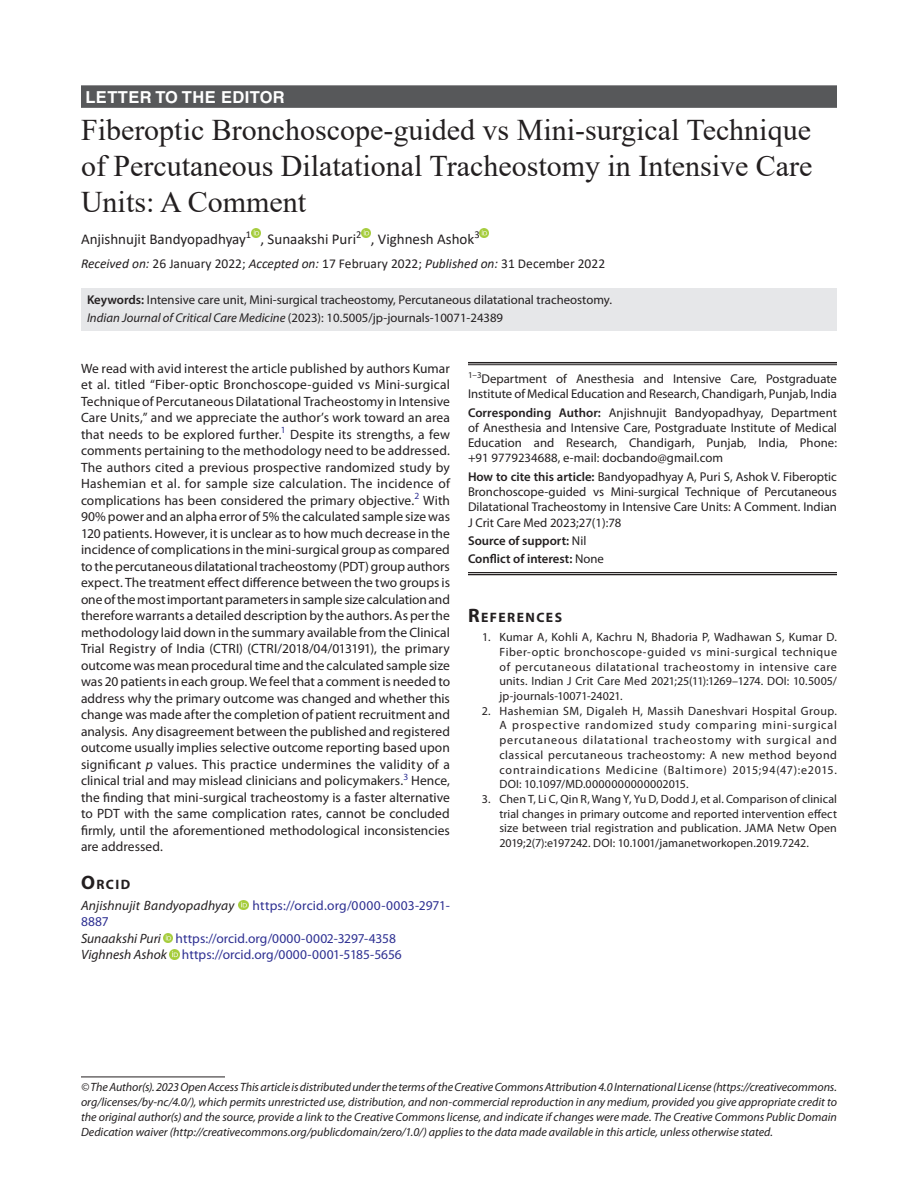
<style>
.page{position:relative;width:918px;height:1188px;background:#fff}
.page>*{position:absolute;margin:0;border:0;box-sizing:border-box;transform-origin:0 0}
.t1{font:30px/36px "Times New Roman";color:#231f20;text-align:justify}
.ArticleType{font:700 16.5px "Helvetica LT Std";letter-spacing:.025em;color:#fff}
.AuthorName{font:15px "Calibri";color:#231f20}
.Head-1{font:700 13.65px "Myriad Pro";letter-spacing:.105em;color:#231f20}
.Para-NoIndent{font:13.5px/16.5px "Myriad Pro";letter-spacing:.005em;color:#231f20;text-align:justify}
.Para-NoIndent-2{font:13.5px "Myriad Pro";letter-spacing:.005em;color:#2e3092}
.PAS_History{font:13.5px "Calibri";color:#231f20}
.Para-NoIndent-3{font:italic 13.5px "Myriad Pro";letter-spacing:.01em;color:#231f20}
.Corresponding_Author{font:12.75px/15.3px "Myriad Pro";color:#231f20;text-align:justify}
.Affiliation-first{font:12.75px/15.3px "Myriad Pro";color:#231f20}
.Keywords{font:12.75px "Myriad Pro";color:#231f20}
.JT_DOI{font:12.75px "Myriad Pro";color:#231f20}
.COI{font:600 12.75px "Myriad Pro";color:#231f20}
.Corresponding_Author-2{font:600 12.75px "Myriad Pro";color:#231f20}
.References{font:12px/14.7px "Myriad Pro";letter-spacing:.01em;color:#231f20;text-align:justify}
.FootNote{font:italic 12px/15px "Myriad Pro";color:#231f20;text-align:justify}
.s1{font-style:italic}
.s2{font-weight:600}
.s3{font-size:19.5px}
.s4{font-style:italic;color:#231f20}
.s5{font-weight:400}
</style>
<div class="page">
<div style="left:81px;top:85px;width:756px;height:23px;background:#57585a"></div>
<div style="left:81px;top:288px;width:756px;height:25px;background:#e6e7e9"></div>
<div style="left:81px;top:306px;width:756px;height:25px;background:#e6e7e9"></div>
<svg style="left:251px;top:228px;width:9px;height:10px"></svg>
<svg style="left:362px;top:228px;width:9px;height:10px"></svg>
<svg style="left:480px;top:228px;width:9px;height:10px"></svg>
<svg style="left:239px;top:900px;width:9px;height:10px"></svg>
<svg style="left:164px;top:933px;width:9px;height:10px"></svg>
<svg style="left:170px;top:950px;width:9px;height:9px"></svg>
<hr style="left:81px;top:1077px;width:144px;height:1px;background:#231f20">
<hr style="left:468px;top:362px;width:369px;height:1px;background:#231f20">
<hr style="left:468px;top:364px;width:369px;height:1px;background:#231f20">
<hr style="left:468px;top:572px;width:369px;height:1px;background:#231f20">
<hr style="left:468px;top:574px;width:369px;height:1px;background:#231f20">
<p class="ArticleType" style="left:86px;top:87px;width:201px">LETTER TO THE EDITOR</p>
<p class="t1" style="left:81px;top:111px;width:733px">Fiberoptic Bronchoscope-guided vs Mini-surgical Technique of Percutaneous Dilatational Tracheostomy in Intensive Care Units: A Comment</p>
<p class="AuthorName" style="left:81px;top:228px;width:400px">Anjishnujit Bandyopadhyay<sup>1</sup> , Sunaakshi Puri<sup>2</sup> , Vighnesh Ashok<sup>3</sup></p>
<p class="PAS_History" style="left:81px;top:254px;width:526px"><span class="s1">Received on:</span> 26 January 2022; <span class="s1">Accepted on:</span> 17 February 2022; <span class="s1">Published on:</span> 31 December 2022</p>
<p class="Keywords" style="left:87px;top:291px;width:527px"><span class="s2">Keywords:</span> Intensive care unit, Mini-surgical tracheostomy, Percutaneous dilatational tracheostomy.</p>
<p class="JT_DOI" style="left:87px;top:309px;width:418px"><span class="s1">Indian Journal of Critical Care Medicine</span> (2023): 10.5005/jp-journals-10071-24389</p>
<p class="Para-NoIndent" style="left:81px;top:360px;width:371px">We read with avid interest the article published by authors Kumar et al. titled “Fiber-optic Bronchoscope-guided vs Mini-surgical Technique of Percutaneous Dilatational Tracheostomy in Intensive Care Units,” and we appreciate the author’s work toward an area that needs to be explored further.<sup>1</sup> Despite its strengths, a few comments pertaining to the methodology need to be addressed.</p>
<p class="Para-NoIndent" style="left:81px;top:459px;width:371px">The authors cited a previous prospective randomized study by Hashemian et al. for sample size calculation. The incidence of complications has been considered the primary objective.<sup>2</sup> With 90% power and an alpha error of 5% the calculated sample size was 120 patients. However, it is unclear as to how much decrease in the incidence of complications in the mini-surgical group as compared to the percutaneous dilatational tracheostomy (PDT) group authors expect. The treatment effect difference between the two groups is one of the most important parameters in sample size calculation and therefore warrants a detailed description by the authors. As per the methodology laid down in the summary available from the Clinical Trial Registry of India (CTRI) (CTRI/2018/04/013191), the primary outcome was mean procedural time and the calculated sample size was 20 patients in each group. We feel that a comment is needed to address why the primary outcome was changed and whether this change was made after the completion of patient recruitment and analysis. Any disagreement between the published and registered outcome usually implies selective outcome reporting based upon significant <span class="s1">p</span> values. This practice undermines the validity of a clinical trial and may mislead clinicians and policymakers.<sup>3</sup> Hence, the finding that mini-surgical tracheostomy is a faster alternative to PDT with the same complication rates, cannot be concluded firmly, until the aforementioned methodological inconsistencies are addressed.</p>
<p class="Head-1" style="left:81px;top:875px;width:51px"><span class="s3">O</span>RCID</p>
<p class="Para-NoIndent-3" style="left:81px;top:897px;width:155px">Anjishnujit Bandyopadhyay</p>
<p class="Para-NoIndent-2" style="left:253px;top:897px;width:199px">https://orcid.org/0000-0003-2971-</p>
<p class="Para-NoIndent-2" style="left:81px;top:913px;width:29px">8887</p>
<p class="Para-NoIndent-2" style="left:81px;top:930px;width:317px"><span class="s4">Sunaakshi Puri</span> https://orcid.org/0000-0002-3297-4358</p>
<p class="Para-NoIndent-2" style="left:81px;top:946px;width:322px"><span class="s4">Vighnesh Ashok</span> https://orcid.org/0000-0001-5185-5656</p>
<p class="Affiliation-first" style="left:468px;top:371px;width:371px"><sup>1–3</sup>Department of Anesthesia and Intensive Care, Postgraduate<br>Institute of Medical Education and Research, Chandigarh, Punjab, India</p>
<p class="Corresponding_Author" style="left:468px;top:404px;width:371px"><span class="s2">Corresponding Author:</span> Anjishnujit Bandyopadhyay, Department of Anesthesia and Intensive Care, Postgraduate Institute of Medical Education and Research, Chandigarh, Punjab, India, Phone: +91 9779234688, e-mail: docbando@gmail.com</p>
<p class="Corresponding_Author" style="left:468px;top:469px;width:371px"><span class="s2">How to cite this article:</span> Bandyopadhyay A, Puri S, Ashok V. Fiberoptic Bronchoscope-guided vs Mini-surgical Technique of Percutaneous Dilatational Tracheostomy in Intensive Care Units: A Comment. Indian J Crit Care Med 2023;27(1):78</p>
<p class="Corresponding_Author-2" style="left:468px;top:533px;width:120px">Source of support: <span class="s5">Nil</span></p>
<p class="COI" style="left:468px;top:551px;width:137px">Conflict of interest: <span class="s5">None</span></p>
<p class="Head-1" style="left:468px;top:609px;width:96px"><span class="s3">R</span>EFERENCES</p>
<p class="References" style="left:500px;top:630px;width:339px;text-indent:-17px">1. Kumar A, Kohli A, Kachru N, Bhadoria P, Wadhawan S, Kumar D.<br>Fiber-optic bronchoscope-guided vs mini-surgical technique of percutaneous dilatational tracheostomy in intensive care units. Indian J Crit Care Med 2021;25(11):1269–1274. DOI: 10.5005/ jp-journals-10071-24021.</p>
<p class="References" style="left:500px;top:703px;width:339px;text-indent:-18px">2. Hashemian SM, Digaleh H, Massih Daneshvari Hospital Group.<br>A prospective randomized study comparing mini-surgical percutaneous dilatational tracheostomy with surgical and classical percutaneous tracheostomy: A new method beyond contraindications Medicine (Baltimore) 2015;94(47):e2015.<br>DOI: 10.1097/MD.0000000000002015.</p>
<p class="References" style="left:500px;top:791px;width:339px;text-indent:-18px">3. Chen T, Li C, Qin R, Wang Y, Yu D, Dodd J, et al. Comparison of clinical trial changes in primary outcome and reported intervention effect size between trial registration and publication. JAMA Netw Open 2019;2(7):e197242. DOI: 10.1001/jamanetworkopen.2019.7242.</p>
<p class="FootNote" style="left:81px;top:1079px;width:758px">© The Author(s). 2023 Open Access This article is distributed under the terms of the Creative Commons Attribution 4.0 International License (https://creativecommons. org/licenses/by-nc/4.0/), which permits unrestricted use, distribution, and non-commercial reproduction in any medium, provided you give appropriate credit to the original author(s) and the source, provide a link to the Creative Commons license, and indicate if changes were made. The Creative Commons Public Domain Dedication waiver (http://creativecommons.org/publicdomain/zero/1.0/) applies to the data made available in this article, unless otherwise stated.</p>
</div>
